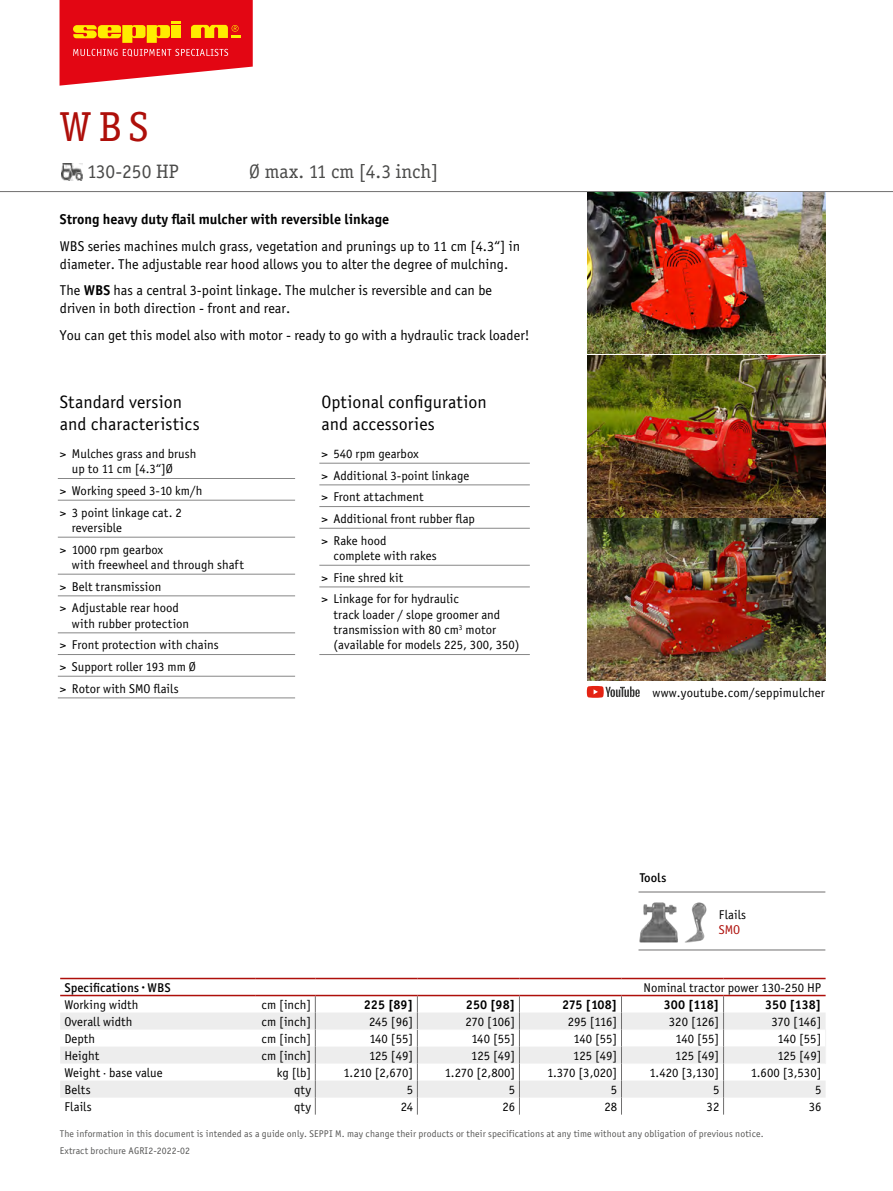
<style>
.page{position:relative;width:893px;height:1191px;background:#fff}
.page>*{position:absolute;margin:0;border:0;box-sizing:border-box;transform-origin:0 0}
.t1{font:42px "Officina Serif ITC";color:#ae0f0a}
.t2{font:19.5px "Officina Serif ITC";color:#4a4a49}
.t3{font:18px/21.6px "Officina Sans Book ITC";color:#000}
.t4{font:14.25px/18px "Officina Sans Book ITC";color:#000}
.t5{font:14.25px "Officina Sans Bold ITC";color:#000}
.t6{font:12.75px/21.6px "Officina Sans Book ITC";color:#000}
.t7{font:12.75px "Officina Sans Bold ITC";color:#000}
.t8{font:12.75px "Officina Sans Medium ITC";color:#000}
.t9{font:12.75px "Officina Sans Book ITC";color:#ae0f0a}
.t10{font:9.75px/16.5px "Officina Sans Book ITC";letter-spacing:.01em;color:#575756}
.s1{font-family:"Officina Sans Bold ITC"}
</style>
<div class="page">
<svg style="left:60px;top:0;width:193px;height:86px;background:#e93f30"></svg>
<hr style="left:0;top:191px;width:893px;height:1px;background:#706f6f">
<img style="left:62px;top:164px;width:21px;height:16px">
<svg style="left:587px;top:686px;width:53px;height:12px"></svg>
<img style="left:587px;top:519px;width:239px;height:161px">
<img style="left:639px;top:902px;width:68px;height:41px">
<hr style="left:638px;top:949px;width:187px;height:1px;background:#706f6f">
<hr style="left:638px;top:891px;width:187px;height:1px;background:#706f6f">
<img style="left:587px;top:192px;width:239px;height:325px">
<svg style="left:60px;top:1012px;width:766px;height:85px;fill:#ededed"></svg>
<hr style="left:60px;top:977px;width:196px;height:2px;background:#ae0f0a">
<hr style="left:256px;top:977px;width:59px;height:2px;background:#ae0f0a">
<hr style="left:315px;top:977px;width:102px;height:2px;background:#ae0f0a">
<hr style="left:417px;top:977px;width:102px;height:2px;background:#ae0f0a">
<hr style="left:519px;top:977px;width:102px;height:2px;background:#ae0f0a">
<hr style="left:621px;top:977px;width:103px;height:2px;background:#ae0f0a">
<hr style="left:724px;top:977px;width:102px;height:2px;background:#ae0f0a">
<hr style="left:60px;top:994px;width:196px;height:2px;background:#ae0f0a">
<hr style="left:256px;top:994px;width:59px;height:2px;background:#ae0f0a">
<hr style="left:315px;top:994px;width:102px;height:2px;background:#ae0f0a">
<hr style="left:417px;top:994px;width:102px;height:2px;background:#ae0f0a">
<hr style="left:519px;top:994px;width:102px;height:2px;background:#ae0f0a">
<hr style="left:621px;top:994px;width:103px;height:2px;background:#ae0f0a">
<hr style="left:724px;top:994px;width:102px;height:2px;background:#ae0f0a">
<hr style="left:316px;top:1029px;width:101px;height:1px;background:#f4f4f4">
<hr style="left:417px;top:1029px;width:102px;height:1px;background:#f4f4f4">
<hr style="left:520px;top:1029px;width:101px;height:1px;background:#f4f4f4">
<hr style="left:622px;top:1029px;width:101px;height:1px;background:#f4f4f4">
<hr style="left:724px;top:1029px;width:102px;height:1px;background:#f4f4f4">
<hr style="left:622px;top:1046px;width:101px;height:1px;background:#f4f4f4">
<hr style="left:724px;top:1046px;width:101px;height:1px;background:#f4f4f4">
<hr style="left:622px;top:1063px;width:101px;height:1px;background:#f4f4f4">
<hr style="left:724px;top:1063px;width:102px;height:1px;background:#f4f4f4">
<svg style="left:825px;top:1030px;width:1px;height:33px"></svg>
<svg style="left:315px;top:996px;width:1px;height:118px"></svg>
<svg style="left:417px;top:996px;width:1px;height:118px"></svg>
<svg style="left:519px;top:996px;width:1px;height:118px"></svg>
<svg style="left:621px;top:996px;width:1px;height:118px"></svg>
<svg style="left:723px;top:996px;width:1px;height:118px"></svg>
<hr style="left:58px;top:478px;width:237px;height:1px;background:#878787">
<hr style="left:58px;top:500px;width:237px;height:1px;background:#878787">
<hr style="left:58px;top:537px;width:237px;height:1px;background:#878787">
<hr style="left:58px;top:574px;width:237px;height:1px;background:#878787">
<hr style="left:58px;top:595px;width:237px;height:1px;background:#878787">
<hr style="left:58px;top:632px;width:237px;height:1px;background:#878787">
<hr style="left:58px;top:654px;width:237px;height:1px;background:#878787">
<hr style="left:58px;top:676px;width:237px;height:1px;background:#878787">
<hr style="left:58px;top:697px;width:237px;height:1px;background:#878787">
<hr style="left:319px;top:463px;width:211px;height:1px;background:#878787">
<hr style="left:319px;top:484px;width:211px;height:1px;background:#878787">
<hr style="left:319px;top:506px;width:211px;height:1px;background:#878787">
<hr style="left:319px;top:528px;width:211px;height:1px;background:#878787">
<hr style="left:319px;top:565px;width:211px;height:1px;background:#878787">
<hr style="left:319px;top:586px;width:211px;height:1px;background:#878787">
<hr style="left:319px;top:654px;width:211px;height:1px;background:#878787">
<h1 class="t1" style="left:60px;top:100px;width:90px">WBS</h1>
<h2 class="t2" style="left:87px;top:159px;width:93px">130-250 HP</h2>
<h2 class="t2" style="left:249px;top:159px;width:191px">Ø max. 11 cm [4.3 inch]</h2>
<p class="t5" style="left:60px;top:210px;width:331px">Strong heavy duty flail mulcher with reversible linkage</p>
<p class="t4" style="left:60px;top:236px;width:462px">WBS series machines mulch grass, vegetation and prunings up to 11 cm [4.3“] in diameter. The adjustable rear hood allows you to alter the degree of mulching.</p>
<p class="t4" style="left:60px;top:281px;width:434px">The <span class="s1">WBS</span> has a central 3-point linkage. The mulcher is reversible and can be driven in both direction - front and rear.</p>
<p class="t4" style="left:60px;top:325px;width:471px">You can get this model also with motor - ready to go with a hydraulic track loader!</p>
<h3 class="t3" style="left:60px;top:391px;width:141px">Standard version and characteristics</h3>
<p class="t6" style="left:72px;top:445px;width:126px;line-height:15.3px;text-indent:-12px">&gt; Mulches grass and brush up to 11 cm [4.3“]Ø</p>
<p class="t6" style="left:60px;top:479px;width:144px">&gt; Working speed 3-10 km/h &gt; 3 point linkage cat. 2</p>
<p class="t6" style="left:60px;top:516px;width:105px;text-indent:12px">reversible<br>&gt; 1000 rpm gearbox</p>
<p class="t6" style="left:60px;top:553px;width:185px;text-indent:12px">with freewheel and through shaft &gt; Belt transmission<br>&gt; Adjustable rear hood</p>
<p class="t6" style="left:60px;top:612px;width:160px;text-indent:12px">with rubber protection<br>&gt; Front protection with chains &gt; Support roller 193 mm Ø<br>&gt; Rotor with SMO flails</p>
<h3 class="t3" style="left:321px;top:391px;width:167px">Optional configuration and accessories</h3>
<p class="t6" style="left:321px;top:442px;width:155px">&gt; 540 rpm gearbox<br>&gt; Additional 3-point linkage &gt; Front attachment<br>&gt; Additional front rubber flap &gt; Rake hood</p>
<p class="t6" style="left:321px;top:544px;width:139px;text-indent:12px">complete with rakes<br>&gt; Fine shred kit<br>&gt; Linkage for for hydraulic</p>
<p class="t6" style="left:333px;top:606px;width:188px;line-height:15.3px">track loader / slope groomer and transmission with 80 cm<sup>3</sup> motor (available for models 225, 300, 350)</p>
<p class="t6" style="left:652px;top:681px;width:174px">www.youtube.com/seppimulcher</p>
<p class="t8" style="left:640px;top:869px;width:28px">Tools</p>
<p class="t6" style="left:719px;top:903px;width:29px">Flails</p>
<p class="t9" style="left:719px;top:921px;width:23px">SMO</p>
<p class="t8" style="left:64px;top:978px;width:108px">Specifications · WBS</p>
<p class="t6" style="left:644px;top:976px;width:179px">Nominal tractor power 130-250 HP</p>
<p class="t6" style="left:64px;top:993px;width:76px">Working width</p>
<p class="t6" style="left:262px;top:993px;width:51px">cm [inch]</p>
<p class="t7" style="left:364px;top:996px;width:51px">225 [89]</p>
<p class="t7" style="left:466px;top:996px;width:51px">250 [98]</p>
<p class="t7" style="left:562px;top:996px;width:57px">275 [108]</p>
<p class="t7" style="left:664px;top:996px;width:57px">300 [118]</p>
<p class="t7" style="left:765px;top:996px;width:58px">350 [138]</p>
<p class="t6" style="left:64px;top:1010px;width:70px">Overall width</p>
<p class="t6" style="left:262px;top:1010px;width:51px">cm [inch]</p>
<p class="t6" style="left:369px;top:1010px;width:45px">245 [96]</p>
<p class="t6" style="left:465px;top:1010px;width:51px">270 [106]</p>
<p class="t6" style="left:568px;top:1010px;width:51px">295 [116]</p>
<p class="t6" style="left:669px;top:1010px;width:52px">320 [126]</p>
<p class="t6" style="left:772px;top:1010px;width:51px">370 [146]</p>
<p class="t6" style="left:64px;top:1027px;width:32px">Depth</p>
<p class="t6" style="left:262px;top:1027px;width:51px">cm [inch]</p>
<p class="t6" style="left:369px;top:1027px;width:45px">140 [55]</p>
<p class="t6" style="left:471px;top:1027px;width:45px">140 [55]</p>
<p class="t6" style="left:573px;top:1027px;width:45px">140 [55]</p>
<p class="t6" style="left:675px;top:1027px;width:45px">140 [55]</p>
<p class="t6" style="left:778px;top:1027px;width:45px">140 [55]</p>
<p class="t6" style="left:64px;top:1044px;width:36px">Height</p>
<p class="t6" style="left:262px;top:1044px;width:51px">cm [inch]</p>
<p class="t6" style="left:369px;top:1044px;width:46px">125 [49]</p>
<p class="t6" style="left:471px;top:1044px;width:46px">125 [49]</p>
<p class="t6" style="left:573px;top:1044px;width:46px">125 [49]</p>
<p class="t6" style="left:675px;top:1044px;width:46px">125 [49]</p>
<p class="t6" style="left:777px;top:1044px;width:46px">125 [49]</p>
<p class="t6" style="left:64px;top:1061px;width:100px">Weight · base value</p>
<p class="t6" style="left:277px;top:1061px;width:36px">kg [lb]</p>
<p class="t6" style="left:343px;top:1061px;width:71px">1.210 [2,670]</p>
<p class="t6" style="left:445px;top:1061px;width:72px">1.270 [2,800]</p>
<p class="t6" style="left:547px;top:1061px;width:72px">1.370 [3,020]</p>
<p class="t6" style="left:649px;top:1061px;width:71px">1.420 [3,130]</p>
<p class="t6" style="left:751px;top:1061px;width:72px">1.600 [3,530]</p>
<p class="t6" style="left:65px;top:1078px;width:28px">Belts</p>
<p class="t6" style="left:294px;top:1078px;width:18px">qty</p>
<p class="t6" style="left:407px;top:1078px;width:8px">5</p>
<p class="t6" style="left:509px;top:1078px;width:8px">5</p>
<p class="t6" style="left:611px;top:1078px;width:8px">5</p>
<p class="t6" style="left:713px;top:1078px;width:8px">5</p>
<p class="t6" style="left:815px;top:1078px;width:8px">5</p>
<p class="t6" style="left:65px;top:1095px;width:29px">Flails</p>
<p class="t6" style="left:294px;top:1095px;width:18px">qty</p>
<p class="t6" style="left:401px;top:1095px;width:14px">24</p>
<p class="t6" style="left:502px;top:1095px;width:14px">26</p>
<p class="t6" style="left:605px;top:1095px;width:14px">28</p>
<p class="t6" style="left:707px;top:1095px;width:14px">32</p>
<p class="t6" style="left:809px;top:1095px;width:14px">36</p>
<p class="t10" style="left:60px;top:1125px;width:705px">The information in this document is intended as a guide only. SEPPI M. may change their products or their specifications at any time without any obligation of previous notice.<br>Extract brochure AGRI2-2022-02</p>
</div>
